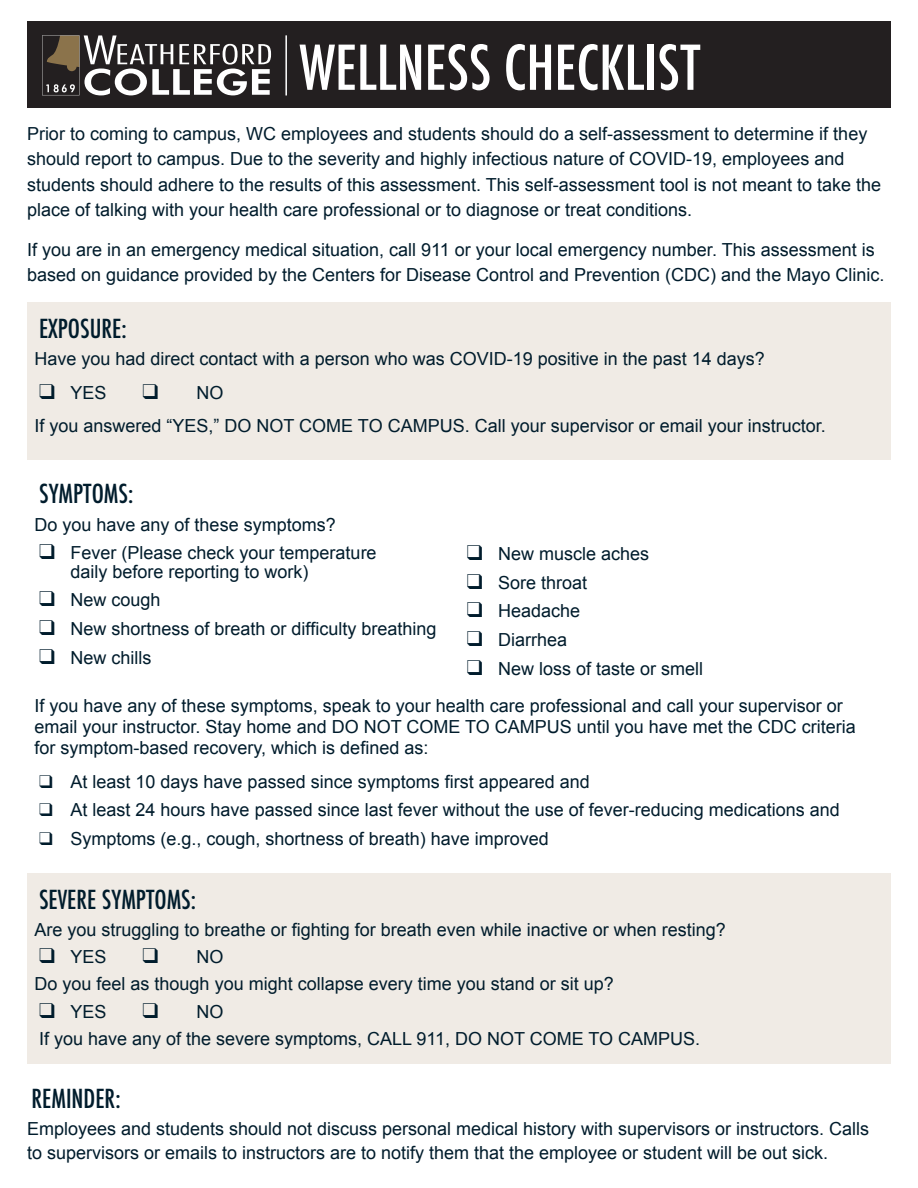
<style>
.page{position:relative;width:918px;height:1188px;background:#fff}
.page>*{position:absolute;margin:0;border:0;box-sizing:border-box;transform-origin:0 0}
.t1{font:500 condensed 60px "Futura";color:#fff}
.t2{font:500 condensed 25.5px "Futura";color:#001c2c}
.t3{font:18px/25.5px "Arial";color:#001c2c}
</style>
<div class="page">
<div style="left:27px;top:21px;width:864px;height:87px;background:#231f20"></div>
<svg style="left:42px;top:35px;width:229px;height:60px"></svg>
<hr style="left:285px;top:35px;width:2px;height:60px;background:#fff">
<div style="left:27px;top:302px;width:864px;height:158px;background:#f0ebe5"></div>
<div style="left:27px;top:874px;width:864px;height:190px;background:#f0ebe5"></div>
<h1 class="t1" style="left:299px;top:29px;width:402px">WELLNESS CHECKLIST</h1>
<p class="t3" style="left:27px;top:121px;width:856px">Prior to coming to campus, WC employees and students should do a self-assessment to determine if they should report to campus. Due to the severity and highly infectious nature of COVID-19, employees and students should adhere to the results of this assessment. This self-assessment tool is not meant to take the place of talking with your health care professional or to diagnose or treat conditions.</p>
<p class="t3" style="left:27px;top:237px;width:859px">If you are in an emergency medical situation, call 911 or your local emergency number. This assessment is based on guidance provided by the Centers for Disease Control and Prevention (CDC) and the Mayo Clinic.</p>
<h2 class="t2" style="left:39px;top:312px;width:89px">EXPOSURE:</h2>
<p class="t3" style="left:35px;top:347px;width:732px">Have you had direct contact with a person who was COVID-19 positive in the past 14 days?</p>
<p class="t3" style="left:39px;top:380px;width:69px">❑ YES</p>
<p class="t3" style="left:35px;top:376px;width:793px;line-height:33.3px;text-indent:108px">❑ NO<br>If you answered “YES,” DO NOT COME TO CAMPUS. Call your supervisor or email your instructor.</p>
<h2 class="t2" style="left:39px;top:478px;width:96px">SYMPTOMS:</h2>
<p class="t3" style="left:35px;top:512px;width:303px">Do you have any of these symptoms?</p>
<p class="t3" style="left:71px;top:544px;width:308px;line-height:18.3px;text-indent:-32px">❑ Fever (Please check your temperature daily before reporting to work)</p>
<p class="t3" style="left:39px;top:588px;width:123px">❑ New cough</p>
<p class="t3" style="left:39px;top:616px;width:399px">❑ New shortness of breath or difficulty breathing</p>
<p class="t3" style="left:39px;top:645px;width:114px">❑ New chills</p>
<p class="t3" style="left:35px;top:696px;width:823px;line-height:21px">If you have any of these symptoms, speak to your health care professional and call your supervisor or email your instructor. Stay home and DO NOT COME TO CAMPUS until you have met the CDC criteria for symptom-based recovery, which is defined as:</p>
<p class="t3" style="left:39px;top:769px;width:552px">❑ At least 10 days have passed since symptoms first appeared and</p>
<p class="t3" style="left:39px;top:797px;width:802px">❑ At least 24 hours have passed since last fever without the use of fever-reducing medications and</p>
<p class="t3" style="left:39px;top:826px;width:511px">❑ Symptoms (e.g., cough, shortness of breath) have improved</p>
<p class="t3" style="left:467px;top:541px;width:184px">❑ New muscle aches</p>
<p class="t3" style="left:467px;top:570px;width:122px">❑ Sore throat</p>
<p class="t3" style="left:467px;top:599px;width:115px">❑ Headache</p>
<p class="t3" style="left:467px;top:627px;width:102px">❑ Diarrhea</p>
<p class="t3" style="left:467px;top:656px;width:238px">❑ New loss of taste or smell</p>
<h2 class="t2" style="left:39px;top:883px;width:159px">SEVERE SYMPTOMS:</h2>
<p class="t3" style="left:35px;top:917px;width:693px">Are you struggling to breathe or fighting for breath even while inactive or when resting?</p>
<p class="t3" style="left:39px;top:944px;width:69px">❑ YES</p>
<p class="t3" style="left:35px;top:943px;width:581px;line-height:27.3px;text-indent:108px">❑ NO<br>Do you feel as though you might collapse every time you stand or sit up?</p>
<p class="t3" style="left:39px;top:999px;width:69px">❑ YES</p>
<p class="t3" style="left:39px;top:998px;width:663px;line-height:27.3px;text-indent:103px">❑ NO<br>If you have any of the severe symptoms, CALL 911, DO NOT COME TO CAMPUS.</p>
<h2 class="t2" style="left:32px;top:1082px;width:91px">REMINDER:</h2>
<p class="t3" style="left:27px;top:1117px;width:844px;line-height:24px">Employees and students should not discuss personal medical history with supervisors or instructors. Calls to supervisors or emails to instructors are to notify them that the employee or student will be out sick.</p>
</div>
